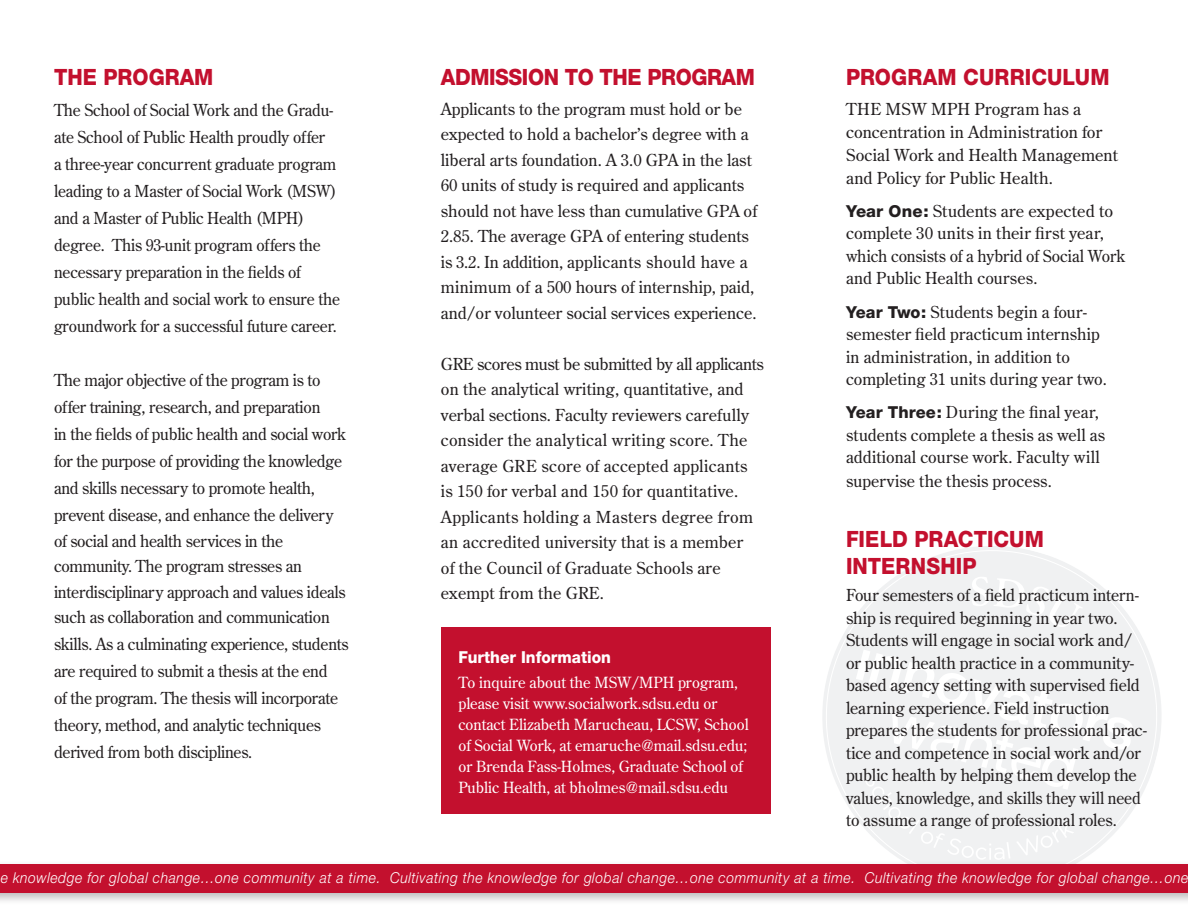
<style>
.page{position:relative;width:1188px;height:918px;background:#fff}
.page>*{position:absolute;margin:0;border:0;box-sizing:border-box;transform-origin:0 0}
.Head_red_lg{font:800 22.5px/27px "Helvetica Neue";color:#c3102e;scale:.92 1}
.Head_red_lg-2{font:800 22.5px "Helvetica Neue";letter-spacing:-.02em;color:#c3102e;scale:.92 1}
.Body{font:16.5px/25.5px "Century Old Style Std";color:#231f20}
.Body-2{font:16.5px/27px "Century Old Style Std";color:#231f20;scale:.96 1}
.Body-3{font:800 16.5px "Helvetica Neue";color:#fff;scale:.94 1}
.Body-4{font:15.3px/21px "Century Old Style Std";color:#fff}
.tagline{font:italic 300 15px "Helvetica Neue";letter-spacing:.04em;color:#fff;scale:.93 1}
.s1{font-family:"Helvetica Neue";font-weight:800}
</style>
<div class="page">
<svg style="left:823px;top:546px;width:338px;height:271px"></svg>
<svg style="left:972px;top:577px;width:111px;height:51px"></svg>
<svg style="left:856px;top:638px;width:278px;height:222px"></svg>
<div style="left:0;top:860px;width:1188px;height:45px;background:#231f20;opacity:.3"></div>
<div style="left:0;top:864px;width:1188px;height:28px;background:#c3102e"></div>
<div style="left:441px;top:627px;width:330px;height:187px;background:#c3102e"></div>
<p class="Head_red_lg" style="left:54px;top:63px;width:175px">THE PROGRAM</p>
<p class="Body-2" style="left:54px;top:96px;width:300px">The School of Social Work and the Gradu&shy;ate School of Public Health proudly offer<br>a three-year concurrent graduate program leading to a Master of Social Work (MSW) and a Master of Public Health (MPH) degree. This 93-unit program offers the necessary preparation in the fields of public health and social work to ensure the groundwork for a successful future career.</p>
<p class="Body" style="left:54px;top:366px;width:294px;line-height:27px">The major objective of the program is to offer training, research, and preparation<br>in the fields of public health and social work for the purpose of providing the knowledge and skills necessary to promote health, prevent disease, and enhance the delivery</p>
<p class="Body" style="left:54px;top:528px;width:293px">of social and health services in the community. The program stresses an interdisciplinary approach and values ideals such as collaboration and communication</p>
<p class="Body" style="left:54px;top:630px;width:296px;line-height:27px">skills. As a culminating experience, students are required to submit a thesis at the end<br>of the program. The thesis will incorporate theory, method, and analytic techniques derived from both disciplines.</p>
<p class="Head_red_lg-2" style="left:441px;top:63px;width:343px">ADMISSION TO THE PROGRAM</p>
<p class="Body" style="left:441px;top:96px;width:318px">Applicants to the program must hold or be expected to hold a bachelor’s degree with a liberal arts foundation. A 3.0 GPA in the last 60 units of study is required and applicants should not have less than cumulative GPA of 2.85. The average GPA of entering students is 3.2. In addition, applicants should have a minimum of a 500 hours of internship, paid, and/or volunteer social services experience.</p>
<p class="Body" style="left:441px;top:351px;width:325px">GRE scores must be submitted by all applicants on the analytical writing, quantitative, and verbal sections. Faculty reviewers carefully consider the analytical writing score. The average GRE score of accepted applicants<br>is 150 for verbal and 150 for quantitative.<br>Applicants holding a Masters degree from an accredited university that is a member<br>of the Council of Graduate Schools are exempt from the GRE.</p>
<p class="Body-3" style="left:458px;top:647px;width:164px">Further Information</p>
<p class="Body-4" style="left:458px;top:672px;width:292px">To inquire about the MSW/MPH program, please visit www.socialwork.sdsu.edu or contact Elizabeth Marucheau, LCSW, School of Social Work, at emaruche@mail.sdsu.edu; or Brenda Fass-Holmes, Graduate School of Public Health, at bholmes@mail.sdsu.edu</p>
<p class="Head_red_lg" style="left:846px;top:63px;width:288px">PROGRAM CURRICULUM</p>
<p class="Body" style="left:846px;top:97px;width:273px;line-height:23px">THE MSW MPH Program has a concentration in Administration for<br>Social Work and Health Management and Policy for Public Health.</p>
<p class="Body" style="left:846px;top:199px;width:281px;line-height:22.5px"><span class="s1">Year One:</span> Students are expected to complete 30 units in their first year, which consists of a hybrid of Social Work and Public Health courses.</p>
<p class="Body" style="left:846px;top:300px;width:262px;line-height:22.5px"><span class="s1">Year Two:</span> Students begin a four&shy;semester field practicum internship in administration, in addition to completing 31 units during year two.</p>
<p class="Body" style="left:846px;top:401px;width:261px;line-height:22.8px"><span class="s1">Year Three:</span> During the final year, students complete a thesis as well as additional course work. Faculty will supervise the thesis process.</p>
<p class="Head_red_lg" style="left:846px;top:526px;width:217px">FIELD PRACTICUM<br>INTERNSHIP</p>
<p class="Body" style="left:846px;top:584px;width:303px;line-height:22.5px">Four semesters of a field practicum intern&shy;ship is required beginning in year two.<br>Students will engage in social work and/ or public health practice in a community&shy;based agency setting with supervised field learning experience. Field instruction prepares the students for professional prac&shy;tice and competence in social work and/or public health by helping them develop the values, knowledge, and skills they will need to assume a range of professional roles.</p>
<p class="tagline" style="left:1px;top:869px;width:1278px">e knowledge for global change…one community at a time. Cultivating the knowledge for global change…one community at a time. Cultivating the knowledge for global change…one</p>
</div>
